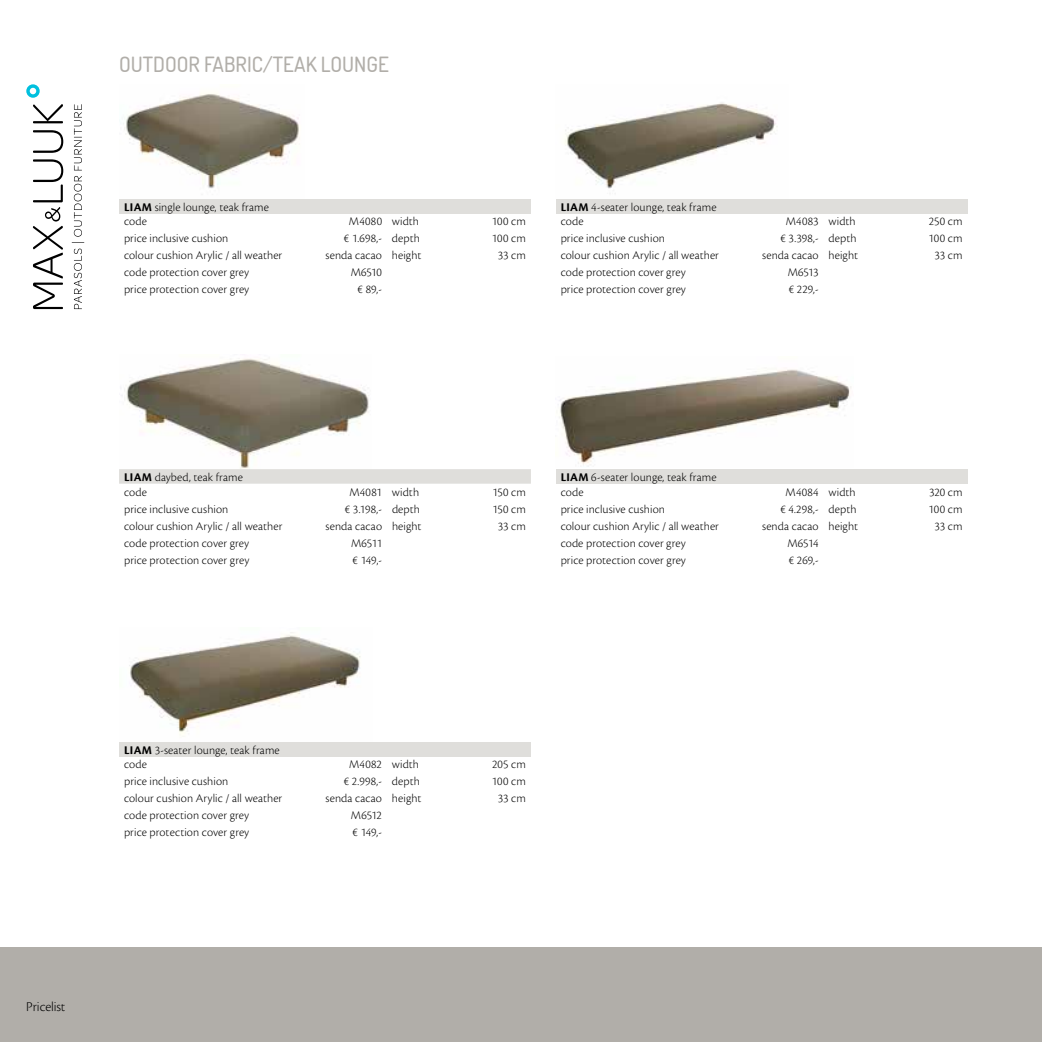
<style>
.page{position:relative;width:1042px;height:1042px;background:#fff}
.page>*{position:absolute;margin:0;border:0;box-sizing:border-box;transform-origin:0 0}
.t1{font:500 21px "Dosis";color:#b1aea9}
.t2{font:300 14px "Cronos Pro";letter-spacing:-.005em;color:#000}
.t3{font:300 12.25px/14.5px "Cronos Pro";letter-spacing:.01em;color:#000}
.s1{font-weight:700}
</style>
<div class="page">
<div style="left:0;top:947px;width:1042px;height:95px;background:#b1aea9"></div>
<img style="left:123px;top:93px;width:177px;height:96px">
<img style="left:121px;top:358px;width:248px;height:111px">
<img style="left:129px;top:632px;width:232px;height:103px">
<img style="left:564px;top:102px;width:214px;height:87px">
<img style="left:559px;top:369px;width:292px;height:98px">
<div style="left:119px;top:199px;width:412px;height:14px;background:#dfdedb"></div>
<div style="left:119px;top:469px;width:412px;height:15px;background:#dfdedb"></div>
<div style="left:119px;top:742px;width:412px;height:14px;background:#dfdedb"></div>
<div style="left:556px;top:199px;width:411px;height:14px;background:#dfdedb"></div>
<div style="left:556px;top:469px;width:411px;height:15px;background:#dfdedb"></div>
<svg style="left:26px;top:84px;width:14px;height:14px"></svg>
<svg style="left:74px;top:249px;width:8px;height:60px"></svg>
<svg style="left:72px;top:176px;width:12px;height:67px"></svg>
<svg style="left:74px;top:104px;width:8px;height:66px"></svg>
<svg style="left:33px;top:159px;width:31px;height:150px"></svg>
<svg style="left:33px;top:130px;width:30px;height:23px"></svg>
<svg style="left:33px;top:104px;width:30px;height:19px"></svg>
<h1 class="t1" style="left:119px;top:51px;width:271px">OUTDOOR FABRIC/TEAK LOUNGE</h1>
<p class="t3" style="left:124px;top:200px;width:146px"><span class="s1">LIAM</span> single lounge, teak frame code</p>
<p class="t3" style="left:349px;top:214px;width:72px">M4080 width</p>
<p class="t3" style="left:492px;top:214px;width:36px">100 cm</p>
<p class="t3" style="left:561px;top:200px;width:157px"><span class="s1">LIAM</span> 4-seater lounge, teak frame code</p>
<p class="t3" style="left:786px;top:214px;width:71px">M4083 width</p>
<p class="t3" style="left:928px;top:214px;width:35px">250 cm</p>
<p class="t3" style="left:124px;top:231px;width:106px">price inclusive cushion</p>
<p class="t3" style="left:344px;top:231px;width:77px">€ 1.698,- depth</p>
<p class="t3" style="left:492px;top:231px;width:36px">100 cm</p>
<p class="t3" style="left:124px;top:248px;width:160px">colour cushion Arylic / all weather</p>
<p class="t3" style="left:325px;top:248px;width:97px">senda cacao height</p>
<p class="t3" style="left:498px;top:248px;width:30px">33 cm</p>
<p class="t3" style="left:124px;top:265px;width:127px">code protection cover grey</p>
<p class="t3" style="left:351px;top:265px;width:33px">M6510</p>
<p class="t3" style="left:124px;top:282px;width:127px">price protection cover grey</p>
<p class="t3" style="left:358px;top:282px;width:26px">€ 89,-</p>
<p class="t3" style="left:561px;top:231px;width:106px">price inclusive cushion</p>
<p class="t3" style="left:780px;top:231px;width:78px">€ 3.398,- depth</p>
<p class="t3" style="left:928px;top:231px;width:36px">100 cm</p>
<p class="t3" style="left:561px;top:248px;width:160px">colour cushion Arylic / all weather</p>
<p class="t3" style="left:762px;top:248px;width:97px">senda cacao height</p>
<p class="t3" style="left:934px;top:248px;width:30px">33 cm</p>
<p class="t3" style="left:561px;top:265px;width:127px">code protection cover grey</p>
<p class="t3" style="left:787px;top:265px;width:33px">M6513</p>
<p class="t3" style="left:561px;top:282px;width:127px">price protection cover grey</p>
<p class="t3" style="left:789px;top:282px;width:31px">€ 229,-</p>
<p class="t3" style="left:124px;top:470px;width:120px"><span class="s1">LIAM</span> daybed, teak frame code</p>
<p class="t3" style="left:349px;top:484px;width:71px">M4081 width</p>
<p class="t3" style="left:492px;top:484px;width:35px">150 cm</p>
<p class="t3" style="left:561px;top:470px;width:157px"><span class="s1">LIAM</span> 6-seater lounge, teak frame code</p>
<p class="t3" style="left:785px;top:484px;width:72px">M4084 width</p>
<p class="t3" style="left:929px;top:484px;width:35px">320 cm</p>
<p class="t3" style="left:124px;top:501px;width:106px">price inclusive cushion</p>
<p class="t3" style="left:345px;top:501px;width:77px">€ 3.198,- depth</p>
<p class="t3" style="left:492px;top:501px;width:35px">150 cm</p>
<p class="t3" style="left:124px;top:518px;width:160px">colour cushion Arylic / all weather</p>
<p class="t3" style="left:326px;top:518px;width:97px">senda cacao height</p>
<p class="t3" style="left:498px;top:518px;width:30px">33 cm</p>
<p class="t3" style="left:124px;top:535px;width:127px">code protection cover grey</p>
<p class="t3" style="left:351px;top:535px;width:32px">M6511</p>
<p class="t3" style="left:124px;top:552px;width:127px">price protection cover grey</p>
<p class="t3" style="left:353px;top:552px;width:31px">€ 149,-</p>
<p class="t3" style="left:561px;top:501px;width:106px">price inclusive cushion</p>
<p class="t3" style="left:780px;top:501px;width:78px">€ 4.298,- depth</p>
<p class="t3" style="left:928px;top:501px;width:36px">100 cm</p>
<p class="t3" style="left:561px;top:518px;width:160px">colour cushion Arylic / all weather</p>
<p class="t3" style="left:762px;top:518px;width:97px">senda cacao height</p>
<p class="t3" style="left:934px;top:518px;width:30px">33 cm</p>
<p class="t3" style="left:561px;top:535px;width:127px">code protection cover grey</p>
<p class="t3" style="left:787px;top:535px;width:33px">M6514</p>
<p class="t3" style="left:561px;top:552px;width:127px">price protection cover grey</p>
<p class="t3" style="left:789px;top:552px;width:31px">€ 269,-</p>
<p class="t3" style="left:124px;top:743px;width:157px"><span class="s1">LIAM</span> 3-seater lounge, teak frame code</p>
<p class="t3" style="left:349px;top:757px;width:71px">M4082 width</p>
<p class="t3" style="left:492px;top:757px;width:35px">205 cm</p>
<p class="t3" style="left:124px;top:774px;width:106px">price inclusive cushion</p>
<p class="t3" style="left:344px;top:774px;width:78px">€ 2.998,- depth</p>
<p class="t3" style="left:492px;top:774px;width:36px">100 cm</p>
<p class="t3" style="left:124px;top:791px;width:160px">colour cushion Arylic / all weather</p>
<p class="t3" style="left:325px;top:791px;width:97px">senda cacao height</p>
<p class="t3" style="left:498px;top:791px;width:30px">33 cm</p>
<p class="t3" style="left:124px;top:808px;width:127px">code protection cover grey</p>
<p class="t3" style="left:351px;top:808px;width:33px">M6512</p>
<p class="t3" style="left:124px;top:825px;width:127px">price protection cover grey</p>
<p class="t3" style="left:353px;top:825px;width:31px">€ 149,-</p>
<p class="t2" style="left:26px;top:999px;width:41px">Pricelist</p>
</div>
